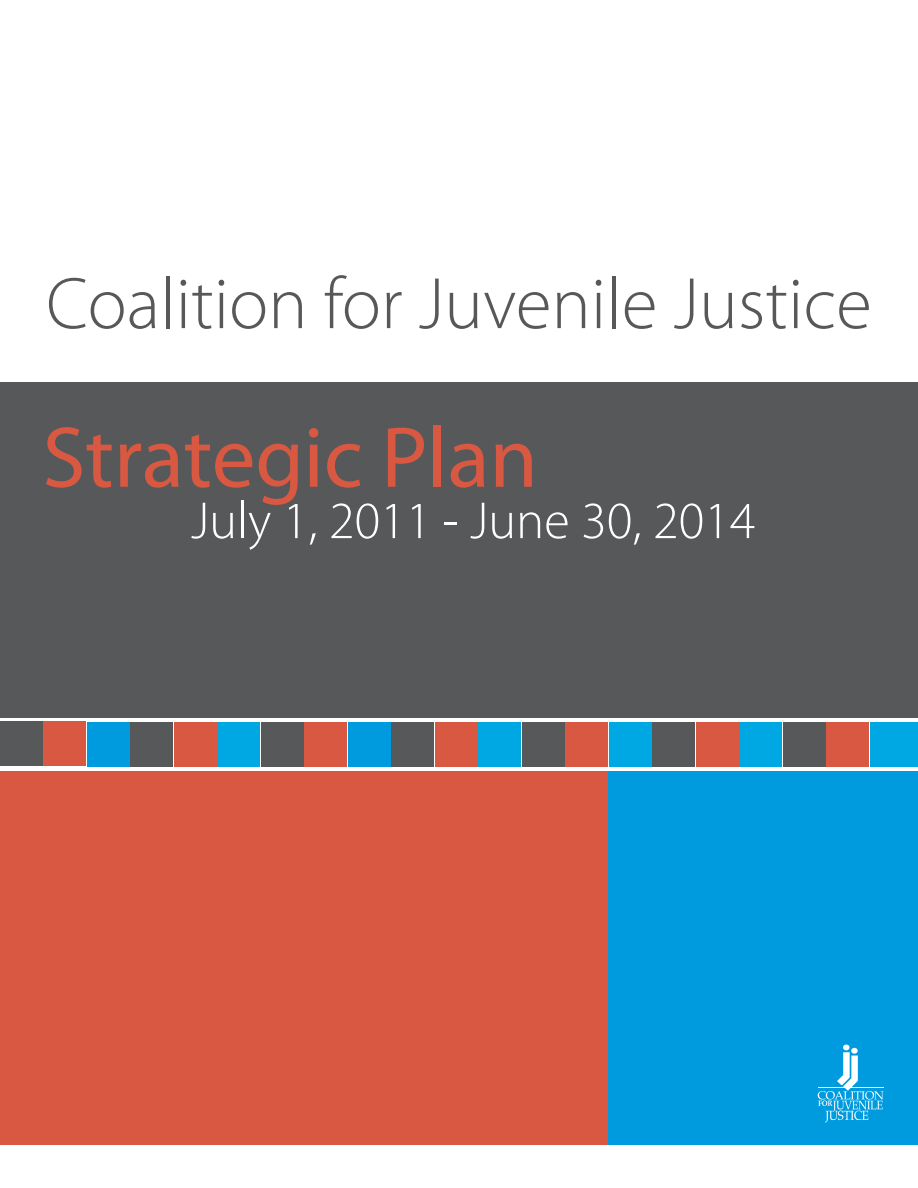
<style>
.page{position:relative;width:918px;height:1188px;background:#fff}
.page>*{position:absolute;margin:0;border:0;box-sizing:border-box;transform-origin:0 0}
.t1{font:87px "Myriad Pro";letter-spacing:-.005em;color:#d95842}
.t2{font:300 73.5px "Myriad Pro";color:#57585a}
.t3{font:300 52.5px "Myriad Pro";color:#fff}
</style>
<div class="page">
<div style="left:0;top:382px;width:918px;height:335px;background:#57585a"></div>
<div style="left:696px;top:722px;width:43px;height:44px;background:#d95842"></div>
<div style="left:652px;top:722px;width:43px;height:44px;background:#57585a"></div>
<div style="left:739px;top:722px;width:43px;height:44px;background:#00a8e3"></div>
<div style="left:826px;top:722px;width:43px;height:44px;background:#d95842"></div>
<div style="left:783px;top:722px;width:43px;height:44px;background:#57585a"></div>
<div style="left:870px;top:722px;width:48px;height:44px;background:#00a8e3"></div>
<div style="left:565px;top:722px;width:43px;height:44px;background:#d95842"></div>
<div style="left:522px;top:722px;width:43px;height:44px;background:#57585a"></div>
<div style="left:609px;top:722px;width:43px;height:44px;background:#00a8e3"></div>
<div style="left:435px;top:722px;width:43px;height:44px;background:#d95842"></div>
<div style="left:391px;top:722px;width:43px;height:44px;background:#57585a"></div>
<div style="left:478px;top:722px;width:43px;height:44px;background:#00a8e3"></div>
<div style="left:304px;top:722px;width:43px;height:44px;background:#d95842"></div>
<div style="left:261px;top:722px;width:43px;height:44px;background:#57585a"></div>
<div style="left:348px;top:722px;width:43px;height:44px;background:#009bde"></div>
<div style="left:174px;top:722px;width:43px;height:44px;background:#d95842"></div>
<div style="left:130px;top:722px;width:43px;height:44px;background:#57585a"></div>
<div style="left:217px;top:722px;width:43px;height:44px;background:#00a8e3"></div>
<div style="left:43px;top:722px;width:43px;height:44px;background:#d95842"></div>
<div style="left:0;top:722px;width:43px;height:44px;background:#57585a"></div>
<div style="left:87px;top:722px;width:43px;height:44px;background:#009bde"></div>
<div style="left:0;top:771px;width:608px;height:373px;background:#d95842"></div>
<div style="left:609px;top:771px;width:309px;height:373px;background:#009bde"></div>
<svg style="left:818px;top:1045px;width:65px;height:77px"></svg>
<p class="t2" style="left:46px;top:259px;width:827px">Coalition for Juvenile Justice</p>
<p class="t1" style="left:42px;top:404px;width:497px">Strategic Plan</p>
<p class="t3" style="left:191px;top:489px;width:566px">July 1, 2011 - June 30, 2014</p>
</div>
